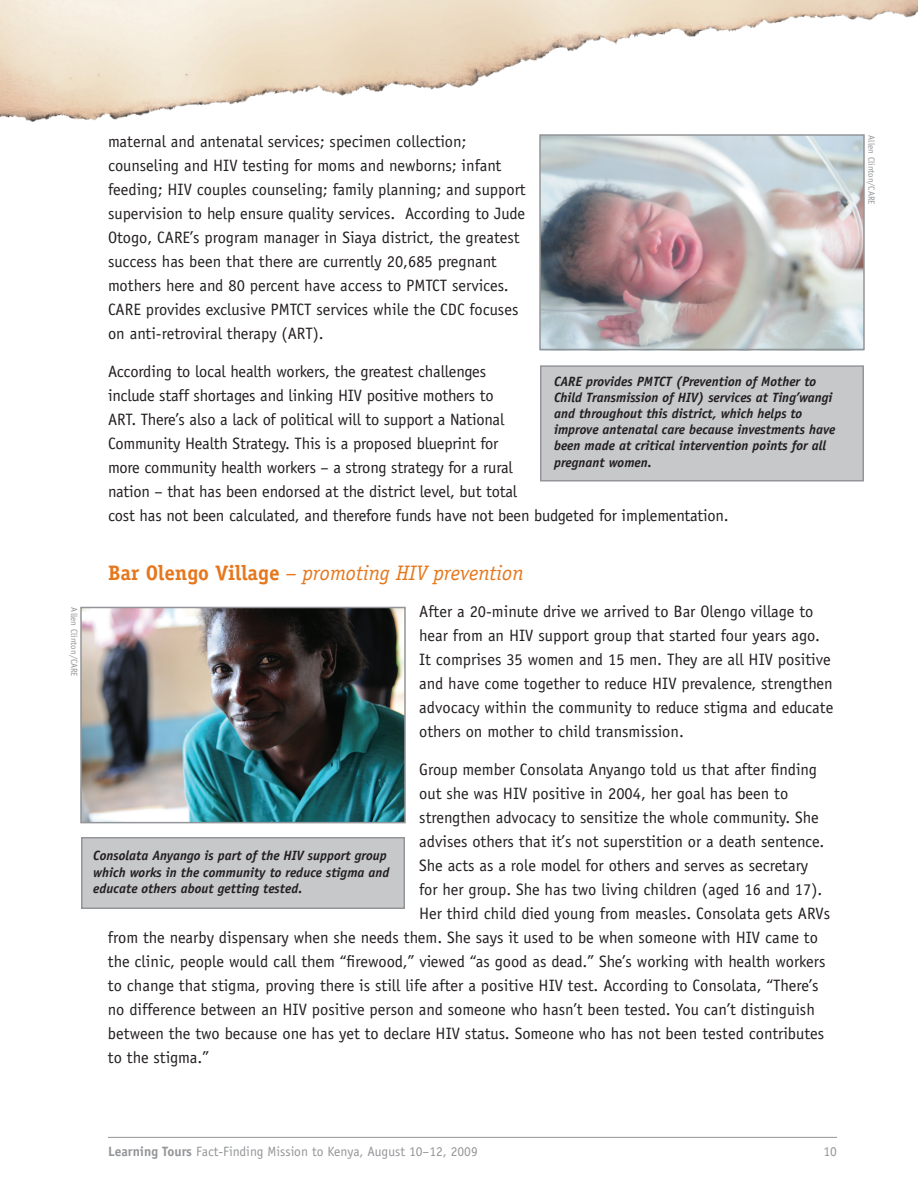
<style>
.page{position:relative;width:918px;height:1188px;background:#fff}
.page>*{position:absolute;margin:0;border:0;box-sizing:border-box;transform-origin:0 0}
.t1{font:italic 21px "Officina Serif";color:#e5771d}
.t2{font:16.5px/24px "Officina Sans";color:#231f20}
.t3{font:italic 700 13.5px/16.2px "Officina Sans";color:#231f20}
.t4{font:13.5px "Officina Sans";color:#939598}
.t5{font:9px "Officina Sans";color:#939598}
.s1{font-weight:700;font-style:normal}
.s2{font-weight:700}
</style>
<div class="page">
<img style="left:542px;top:142px;width:320px;height:205px">
<div style="left:539px;top:134px;width:326px;height:216px;border:2px solid #939598"></div>
<div style="left:540px;top:365px;width:324px;height:117px;background:#c7c8ca;border:2px solid #939598"></div>
<img style="left:83px;top:610px;width:320px;height:210px">
<div style="left:80px;top:607px;width:326px;height:216px;border:2px solid #939598"></div>
<div style="left:81px;top:837px;width:324px;height:72px;background:#c7c8ca;border:2px solid #939598"></div>
<img style="left:0;top:0;width:918px;height:142px">
<hr style="left:108px;top:1137px;width:729px;height:1px;background:#939598">
<p class="t2" style="left:108px;top:130px;width:419px">maternal and antenatal services; specimen collection; counseling and HIV testing for moms and newborns; infant feeding; HIV couples counseling; family planning; and support supervision to help ensure quality services. According to Jude Otogo, CARE’s program manager in Siaya district, the greatest success has been that there are currently 20,685 pregnant mothers here and 80 percent have access to PMTCT services.<br>CARE provides exclusive PMTCT services while the CDC focuses on anti-retroviral therapy (ART).</p>
<p class="t2" style="left:108px;top:359px;width:622px">According to local health workers, the greatest challenges<br>include staff shortages and linking HIV positive mothers to<br>ART. There’s also a lack of political will to support a National<br>Community Health Strategy. This is a proposed blueprint for<br>more community health workers – a strong strategy for a rural<br>nation – that has been endorsed at the district level, but total<br>cost has not been calculated, and therefore funds have not been budgeted for implementation.</p>
<p class="t3" style="left:554px;top:373px;width:283px">CARE provides PMTCT (Prevention of Mother to Child Transmission of HIV) services at Ting’wangi and throughout this district, which helps to improve antenatal care because investments have been made at critical intervention points for all pregnant women.</p>
<p class="t5" style="left:80px;top:607px;width:71px;rotate:90deg">Allen Clinton/CARE</p>
<p class="t1" style="left:108px;top:561px;width:417px"><span class="s1">Bar Olengo Village</span> – promoting HIV prevention</p>
<p class="t2" style="left:419px;top:600px;width:416px">After a 20-minute drive we arrived to Bar Olengo village to hear from an HIV support group that started four years ago.<br>It comprises 35 women and 15 men. They are all HIV positive and have come together to reduce HIV prevalence, strengthen advocacy within the community to reduce stigma and educate others on mother to child transmission.</p>
<p class="t2" style="left:419px;top:757px;width:399px">Group member Consolata Anyango told us that after finding</p>
<p class="t2" style="left:419px;top:781px;width:371px">out she was HIV positive in 2004, her goal has been to</p>
<p class="t2" style="left:419px;top:805px;width:401px">strengthen advocacy to sensitize the whole community. She</p>
<p class="t2" style="left:419px;top:829px;width:406px">advises others that it’s not superstition or a death sentence.</p>
<p class="t2" style="left:419px;top:853px;width:391px">She acts as a role model for others and serves as secretary</p>
<p class="t2" style="left:419px;top:877px;width:405px">for her group. She has two living children (aged 16 and 17).</p>
<p class="t2" style="left:419px;top:901px;width:413px">Her third child died young from measles. Consolata gets ARVs</p>
<p class="t2" style="left:108px;top:925px;width:711px">from the nearby dispensary when she needs them. She says it used to be when someone with HIV came to</p>
<p class="t2" style="left:108px;top:949px;width:719px">the clinic, people would call them “firewood,” viewed “as good as dead.” She’s working with health workers</p>
<p class="t2" style="left:108px;top:973px;width:712px">to change that stigma, proving there is still life after a positive HIV test. According to Consolata, “There’s</p>
<p class="t2" style="left:108px;top:997px;width:708px">no difference between an HIV positive person and someone who hasn’t been tested. You can’t distinguish</p>
<p class="t2" style="left:108px;top:1021px;width:718px">between the two because one has yet to declare HIV status. Someone who has not been tested contributes</p>
<p class="t2" style="left:108px;top:1045px;width:103px">to the stigma.”</p>
<p class="t3" style="left:93px;top:848px;width:298px">Consolata Anyango is part of the HIV support group which works in the community to reduce stigma and educate others about getting tested.</p>
<p class="t5" style="left:877px;top:135px;width:71px;rotate:90deg">Allen Clinton/CARE</p>
<p class="t4" style="left:108px;top:1144px;width:371px"><span class="s2">Learning Tours</span> Fact-Finding Mission to Kenya, August 10–12, 2009</p>
<p class="t4" style="left:824px;top:1144px;width:15px">10</p>
</div>
